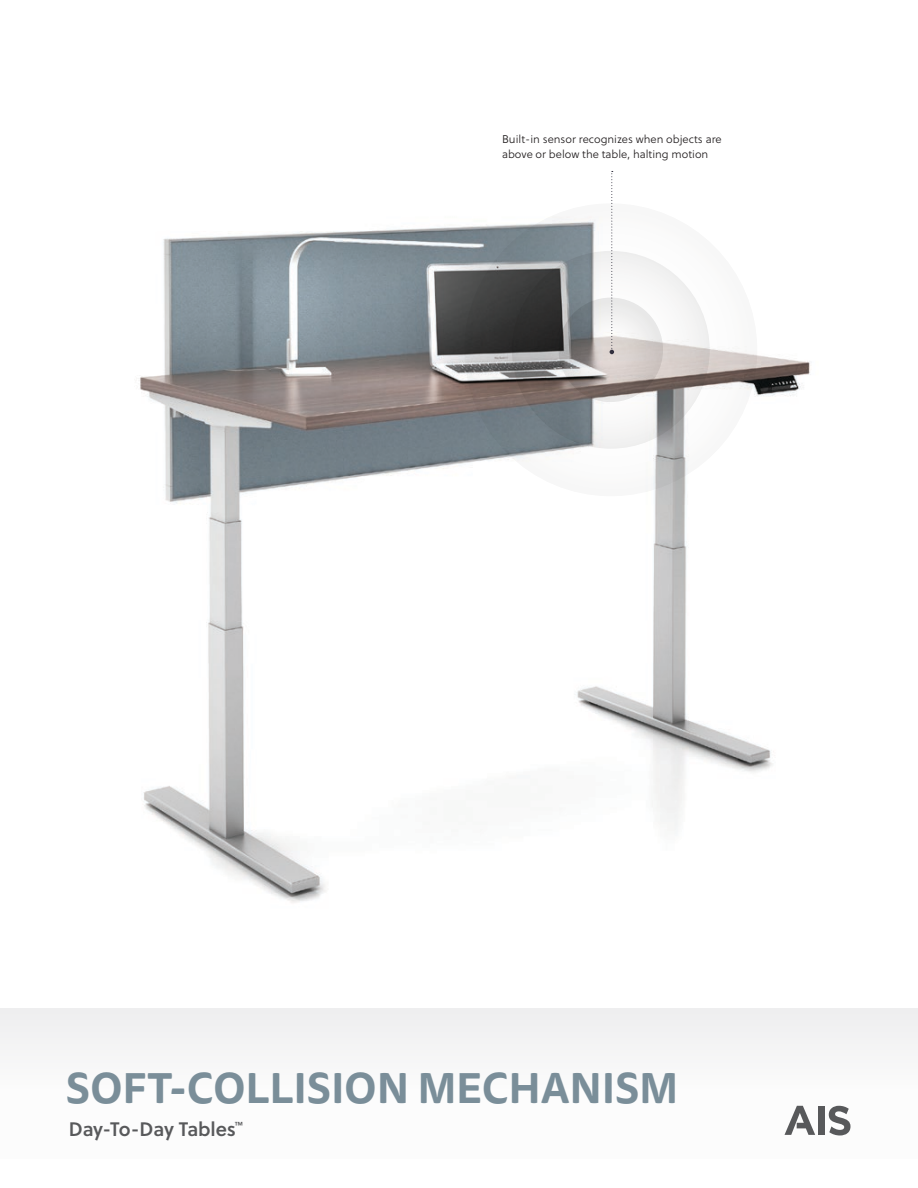
<style>
.page{position:relative;width:918px;height:1188px;background:#fff}
.page>*{position:absolute;margin:0;border:0;box-sizing:border-box;transform-origin:0 0}
.t1{font:700 42px "Tisa Sans Pro";letter-spacing:-.01em;color:#7a8e99}
.t2{font:19.5px "Soleil Sb";letter-spacing:-.005em;color:#58595b}
.t3{font:11.25px/15px "Soleil Lt";color:#231f20}
.t4{font:8.7px "Soleil Sb";color:#58595b}
</style>
<div class="page">
<img style="left:140px;top:224px;width:670px;height:679px">
<div style="left:0;top:1009px;width:918px;height:150px;background:#fafafa"></div>
<div style="left:818px;top:1106px;width:6px;height:29px;background:#58595b"></div>
<svg style="left:829px;top:1106px;width:21px;height:30px"></svg>
<svg style="left:785px;top:1106px;width:30px;height:29px"></svg>
<svg style="left:611px;top:171px;width:3px;height:30px"></svg>
<svg style="left:464px;top:203px;width:293px;height:293px"></svg>
<svg style="left:512px;top:251px;width:198px;height:198px"></svg>
<svg style="left:559px;top:298px;width:104px;height:104px;background:#bab6b5"></svg>
<p class="t3" style="left:502px;top:132px;width:221px">Built-in sensor recognizes when objects are above or below the table, halting motion</p>
<h1 class="t1" style="left:66px;top:1057px;width:614px">SOFT-COLLISION MECHANISM</h1>
<h2 class="t2" style="left:69px;top:1114px;width:169px">Day-To-Day Tables</h2>
<p class="t4" style="left:234px;top:1118px;width:10px">™</p>
</div>
